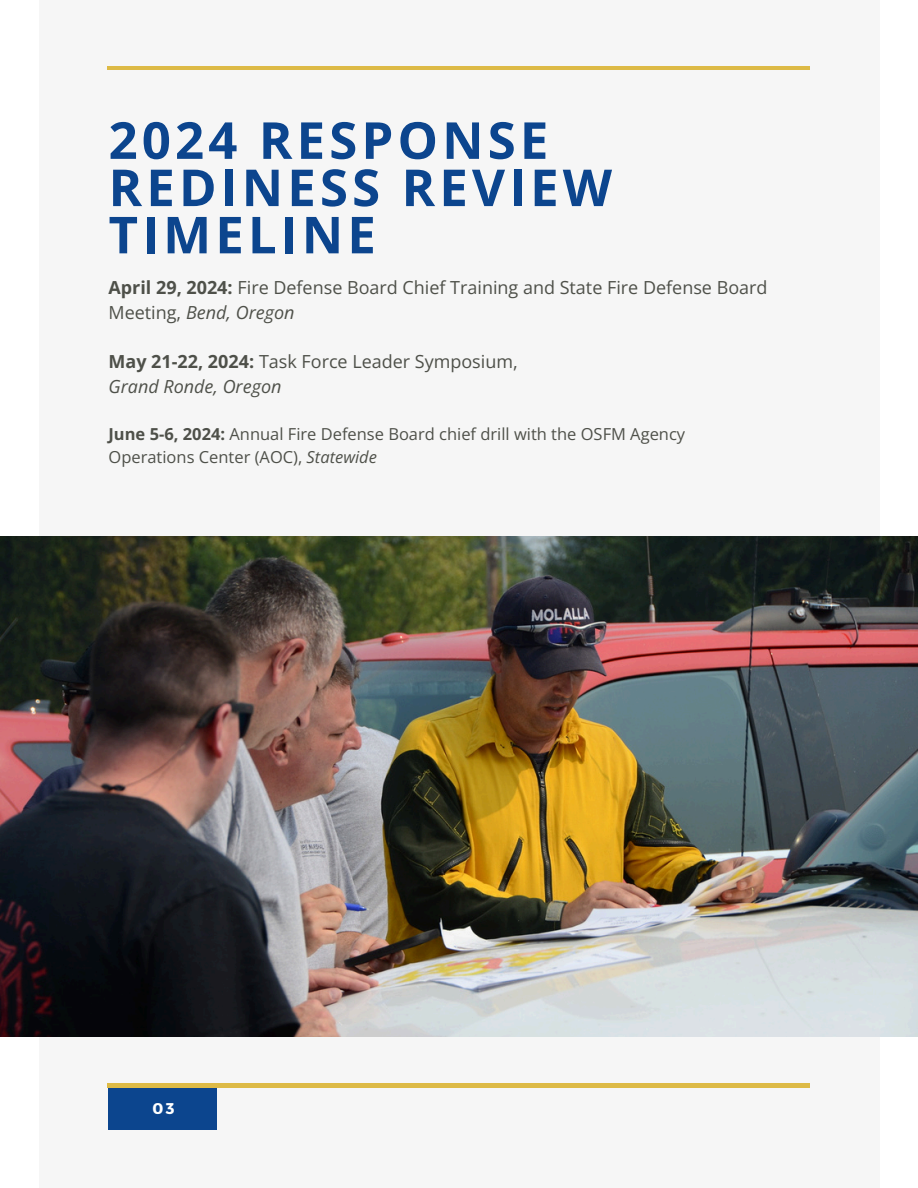
<style>
.page{position:relative;width:918px;height:1188px;background:#fff}
.page>*{position:absolute;margin:0;border:0;box-sizing:border-box;transform-origin:0 0}
.t1{font:700 51px/47.2px "Open Sans";letter-spacing:.08em;color:#0c458e}
.t2{font:18px/24.8px "Open Sans";color:#4e5049}
.t3{font:italic 18px "Open Sans";color:#4e5049}
.t4{font:16.5px/22.5px "Open Sans";color:#4e5049}
.t5{font:700 15.6px "Montserrat";color:#fff}
.s1{font-weight:700}
.s2{font-style:italic}
</style>
<div class="page">
<div style="left:39px;top:0;width:840px;height:1188px;background:#f6f6f6"></div>
<hr style="left:107px;top:67px;width:703px;height:3px;background:#ddba46">
<div style="left:109px;top:1085px;width:108px;height:44px;background:#0c458e"></div>
<hr style="left:107px;top:1084px;width:703px;height:3px;background:#ddba46">
<img style="left:0;top:537px;width:918px;height:499px">
<p class="t1" style="left:109px;top:115px;width:505px">2024 RESPONSE<br>REDINESS REVIEW<br>TIMELINE</p>
<p class="t2" style="left:109px;top:275px;width:660px"><span class="s1">April 29, 2024:</span> Fire Defense Board Chief Training and State Fire Defense Board<br>Meeting, <span class="s2">Bend, Oregon</span></p>
<p class="t2" style="left:109px;top:349px;width:411px"><span class="s1">May 21-22, 2024:</span> Task Force Leader Symposium,</p>
<p class="t3" style="left:109px;top:374px;width:175px">Grand Ronde, Oregon</p>
<p class="t4" style="left:109px;top:423px;width:578px"><span class="s1">June 5-6, 2024:</span> Annual Fire Defense Board chief drill with the OSFM Agency<br>Operations Center (AOC), <span class="s2">Statewide</span></p>
<h1 class="t5" style="left:153px;top:1099px;width:23px">03</h1>
</div>
